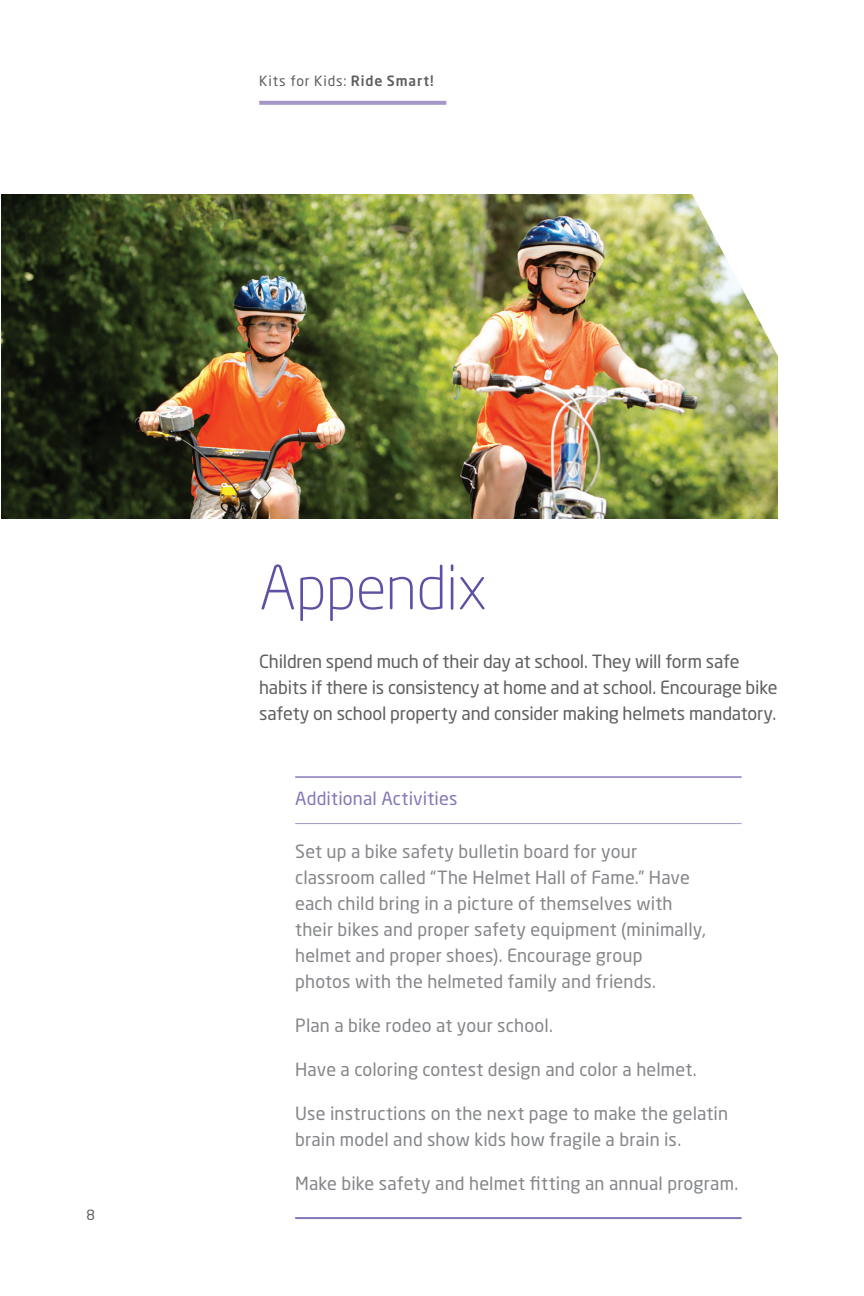
<style>
.page{position:relative;width:864px;height:1296px;background:#fff}
.page>*{position:absolute;margin:0;border:0;box-sizing:border-box;transform-origin:0 0}
.NM_-_Section_Headlin{font:300 60px "Neo Sans Pro";letter-spacing:-.01em;color:#5c51a2}
.NM_-_Bullet_List{font:18px/26px "Neo Sans Pro";letter-spacing:.01em;color:#848689}
.NM_-_Body_Copy{font:18px/26px "Neo Sans Pro";letter-spacing:-.01em;color:#5f5f62}
.NM_-_Bullet_List__la{font:18px "Neo Sans Pro";letter-spacing:.01em;color:#848689}
.NM_-_Bullet_List_Hea{font:18px "Neo Sans Pro";letter-spacing:.01em;color:#8278b8}
.t1{font:14px "Neo Sans Pro";letter-spacing:.06em;color:#5f5f62}
.s1{font-weight:500}
</style>
<div class="page">
<img style="left:2px;top:194px;width:776px;height:324px">
<svg style="left:683px;top:194px;width:95px;height:185px"></svg>
<hr style="left:295px;top:776px;width:447px;height:2px;background:#a397c8">
<hr style="left:295px;top:823px;width:447px;height:1px;background:#a397c8">
<hr style="left:295px;top:1217px;width:447px;height:2px;background:#8278b8">
<svg style="left:259px;top:101px;width:187px;height:4px"></svg>
<p class="t1" style="left:259px;top:73px;width:176px">Kits for Kids: <span class="s1">Ride Smart!</span></p>
<p class="t1" style="left:86px;top:1207px;width:10px">8</p>
<p class="NM_-_Section_Headlin" style="left:259px;top:552px;width:229px">Appendix</p>
<p class="NM_-_Body_Copy" style="left:259px;top:648px;width:520px">Children spend much of their day at school. They will form safe habits if there is consistency at home and at school. Encourage bike safety on school property and consider making helmets mandatory.</p>
<p class="NM_-_Bullet_List_Hea" style="left:295px;top:787px;width:164px">Additional Activities</p>
<p class="NM_-_Bullet_List" style="left:295px;top:838px;width:412px">Set up a bike safety bulletin board for your classroom called “The Helmet Hall of Fame.” Have each child bring in a picture of themselves with their bikes and proper safety equipment (minimally, helmet and proper shoes). Encourage group<br>photos with the helmeted family and friends.</p>
<p class="NM_-_Bullet_List" style="left:295px;top:1012px;width:259px">Plan a bike rodeo at your school.</p>
<p class="NM_-_Bullet_List" style="left:295px;top:1056px;width:403px">Have a coloring contest design and color a helmet.</p>
<p class="NM_-_Bullet_List" style="left:295px;top:1100px;width:435px">Use instructions on the next page to make the gelatin brain model and show kids how fragile a brain is.</p>
<p class="NM_-_Bullet_List__la" style="left:295px;top:1172px;width:445px">Make bike safety and helmet fitting an annual program.</p>
</div>
